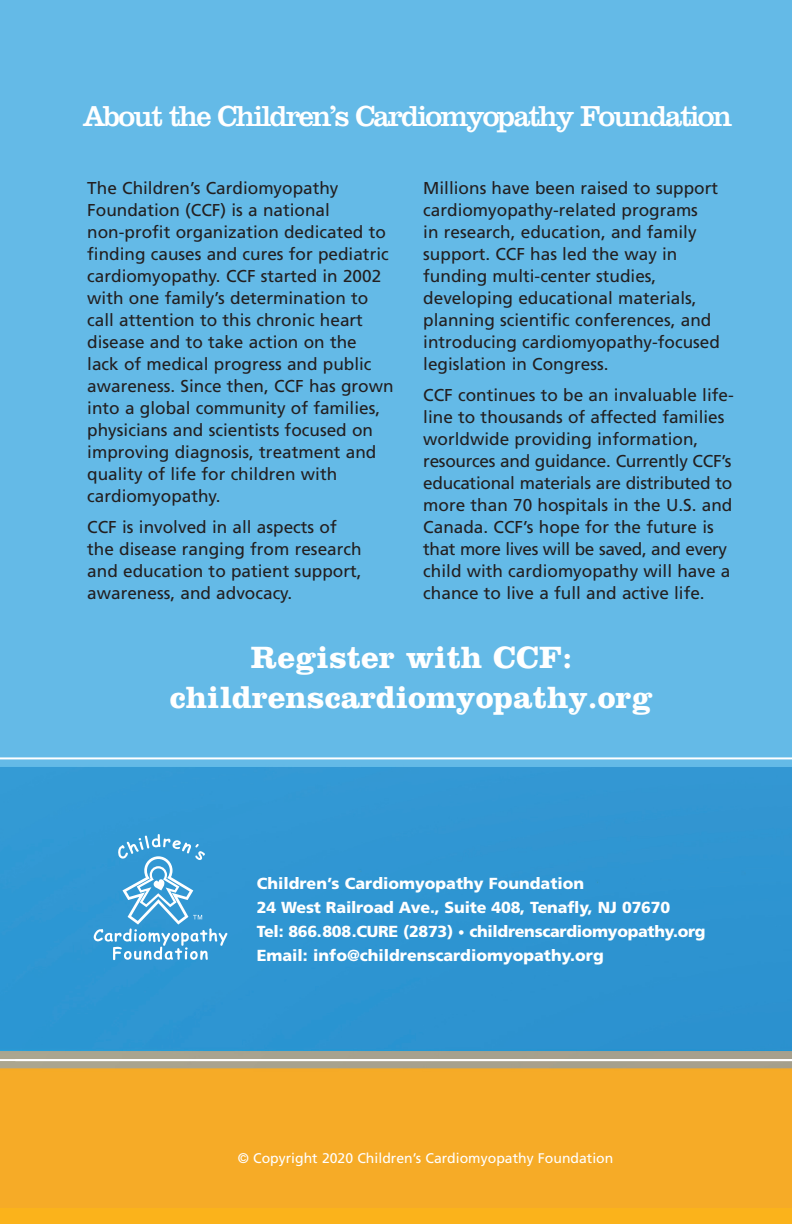
<style>
.page{position:relative;width:792px;height:1224px;background:#fff}
.page>*{position:absolute;margin:0;border:0;box-sizing:border-box;transform-origin:0 0}
.t1{font:700 32px/39.8px "Clarendon LT Std";color:#fff;text-align:center}
.t2{font:30px "Clarendon LT Std";letter-spacing:-.065em;color:#fff}
.t3{font:17.2px/22px "Frutiger";color:#231f20}
.t4{font:900 16px/24px "Frutiger";letter-spacing:-.01em;color:#fff}
.t5{font:14px "Frutiger";color:#fff}
.s1{font-size:13px}
</style>
<div class="page">
<img style="left:0;top:0;width:792px;height:1208px">
<hr style="left:0;top:757px;width:792px;height:2px;background:#fff">
<hr style="left:0;top:1059px;width:792px;height:2px;background:#fff">
<svg style="left:94px;top:834px;width:133px;height:126px"></svg>
<div style="left:0;top:1208px;width:792px;height:16px;background:#fbb31b"></div>
<p class="t2" style="left:82px;top:104px;width:652px">About the Children’s Cardiomyopathy Foundation</p>
<p class="t3" style="left:87px;top:179px;width:308px">The Children’s Cardiomyopathy Foundation (CCF) is a national non-profit organization dedicated to finding causes and cures for pediatric cardiomyopathy. CCF started in 2002 with one family’s determination to call attention to this chronic heart disease and to take action on the<br>lack of medical progress and public awareness. Since then, CCF has grown into a global community of families, physicians and scientists focused on improving diagnosis, treatment and quality of life for children with cardiomyopathy.</p>
<p class="t3" style="left:87px;top:517px;width:276px">CCF is involved in all aspects of the disease ranging from research and education to patient support, awareness, and advocacy.</p>
<p class="t3" style="left:423px;top:179px;width:298px">Millions have been raised to support cardiomyopathy-related programs<br>in research, education, and family support. CCF has led the way in funding multi-center studies, developing educational materials, planning scientific conferences, and introducing cardiomyopathy-focused legislation in Congress.</p>
<p class="t3" style="left:423px;top:385px;width:312px">CCF continues to be an invaluable life&shy;line to thousands of affected families worldwide providing information, resources and guidance. Currently CCF’s educational materials are distributed to more than 70 hospitals in the U.S. and Canada. CCF’s hope for the future is that more lives will be saved, and every child with cardiomyopathy will have a chance to live a full and active life.</p>
<p class="t1" style="left:170px;top:640px;width:484px">Register with CCF: childrenscardiomyopathy.org</p>
<p class="t4" style="left:257px;top:873px;width:450px">Children’s Cardiomyopathy Foundation<br>24 West Railroad Ave., Suite 408, Tenafly, NJ 07670<br>Tel: 866.808.CURE (2873) <span class="s1">•</span> childrenscardiomyopathy.org Email: info@childrenscardiomyopathy.org</p>
<p class="t5" style="left:238px;top:1152px;width:377px">© Copyright 2020 Children’s Cardiomyopathy Foundation</p>
</div>
